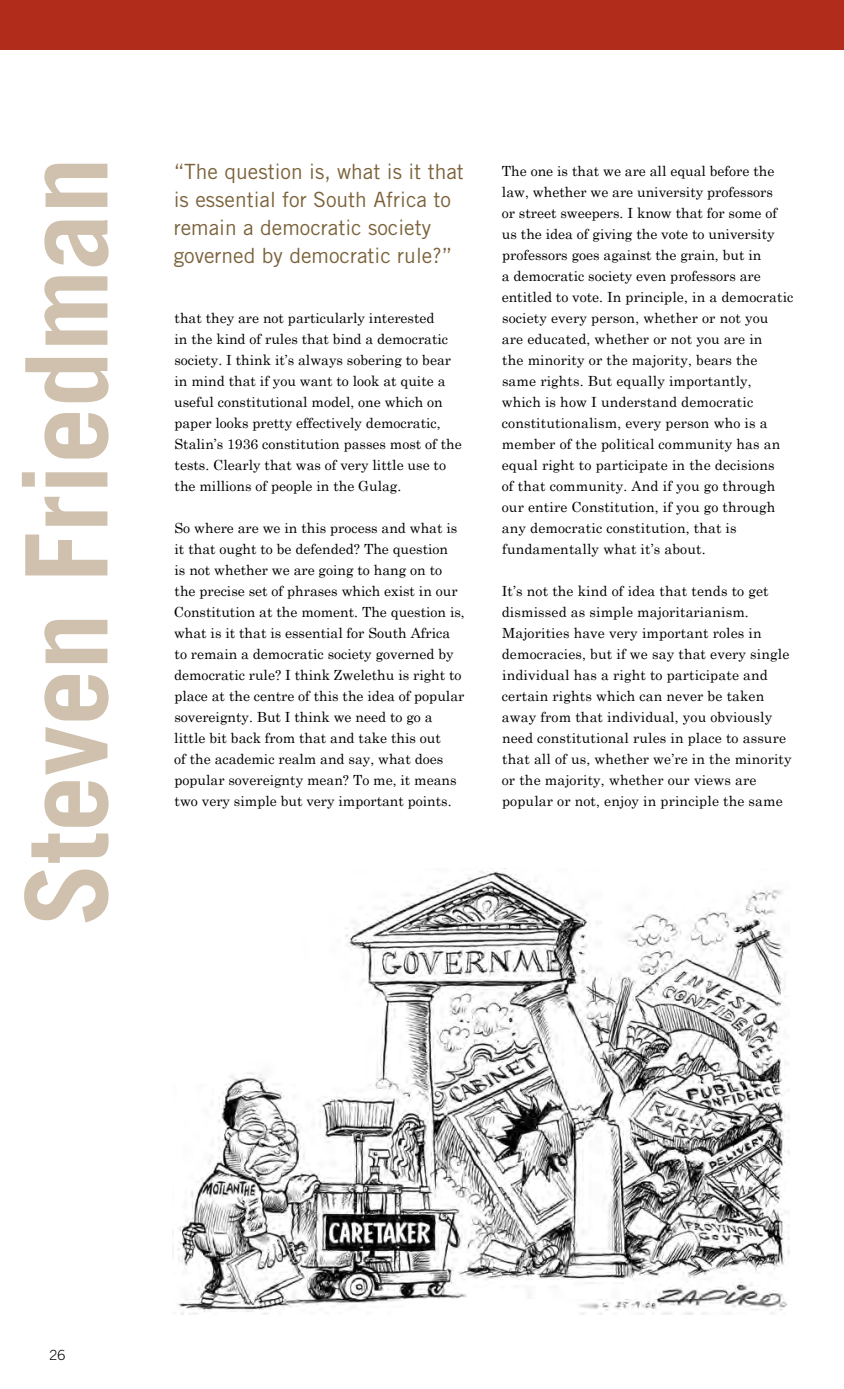
<style>
.page{position:relative;width:844px;height:1389px;background:#fff}
.page>*{position:absolute;margin:0;border:0;box-sizing:border-box;transform-origin:0 0}
.t1{font:21px/28px "Trade Gothic";color:#7b623b}
.t2{font:14px/21px "Century Schoolbook";color:#000}
.t3{font:300 14px "Trade Gothic";color:#000}
</style>
<div class="page">
<img style="left:172px;top:871px;width:617px;height:444px">
<div style="left:0;top:0;width:843px;height:50px;background:#b12c1b"></div>
<svg style="left:22px;top:164px;width:87px;height:759px"></svg>
<h1 class="t1" style="left:174px;top:157px;width:291px">“The question is, what is it that is essential for South Africa to remain a democratic society governed by democratic rule?”</h1>
<p class="t2" style="left:174px;top:307px;width:289px">that they are not particularly interested<br>in the kind of rules that bind a democratic society. I think it’s always sobering to bear in mind that if you want to look at quite a useful constitutional model, one which on paper looks pretty effectively democratic, Stalin’s 1936 constitution passes most of the tests. Clearly that was of very little use to the millions of people in the Gulag.</p>
<p class="t2" style="left:174px;top:517px;width:292px">So where are we in this process and what is it that ought to be defended? The question<br>is not whether we are going to hang on to the precise set of phrases which exist in our Constitution at the moment. The question is, what is it that is essential for South Africa to remain a democratic society governed by democratic rule? I think Zwelethu is right to place at the centre of this the idea of popular sovereignty. But I think we need to go a little bit back from that and take this out<br>of the academic realm and say, what does popular sovereignty mean? To me, it means two very simple but very important points.</p>
<p class="t2" style="left:501px;top:160px;width:293px">The one is that we are all equal before the law, whether we are university professors<br>or street sweepers. I know that for some of us the idea of giving the vote to university professors goes against the grain, but in<br>a democratic society even professors are entitled to vote. In principle, in a democratic society every person, whether or not you<br>are educated, whether or not you are in<br>the minority or the majority, bears the same rights. But equally importantly, which is how I understand democratic constitutionalism, every person who is a member of the political community has an equal right to participate in the decisions<br>of that community. And if you go through our entire Constitution, if you go through any democratic constitution, that is fundamentally what it’s about.</p>
<p class="t2" style="left:501px;top:580px;width:291px">It’s not the kind of idea that tends to get dismissed as simple majoritarianism.<br>Majorities have very important roles in democracies, but if we say that every single individual has a right to participate and certain rights which can never be taken away from that individual, you obviously need constitutional rules in place to assure that all of us, whether we’re in the minority or the majority, whether our views are popular or not, enjoy in principle the same</p>
<p class="t3" style="left:50px;top:1347px;width:17px">26</p>
</div>
